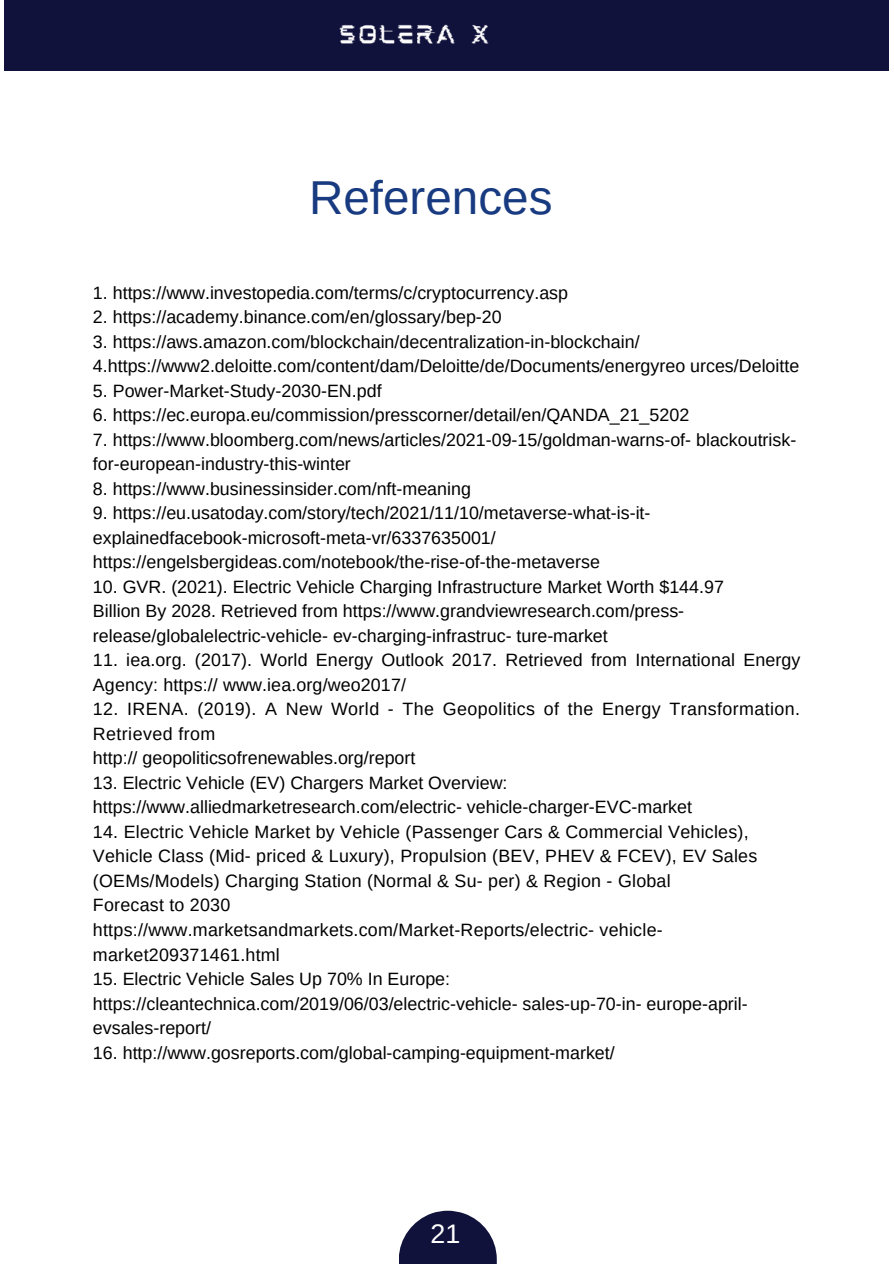
<style>
.page{position:relative;width:894px;height:1264px;background:#fff}
.page>*{position:absolute;margin:0;border:0;box-sizing:border-box;transform-origin:0 0}
.t1{font:47.55px "Arimo";color:#183a80}
.t2{font:26.7px "Arimo";color:#fff}
.t3{font:17.85px/24.5px "Arimo";color:#000}
.t4{font:17.85px/24.5px "Arimo";letter-spacing:.025em;color:#000}
</style>
<div class="page">
<div style="left:4px;top:0;width:885px;height:71px;background:#10123c"></div>
<img style="left:339px;top:24px;width:150px;height:20px">
<svg style="left:399px;top:1210px;width:97px;height:53px"></svg>
<p class="t1" style="left:309px;top:170px;width:245px">References</p>
<p class="t3" style="left:93px;top:280px;width:476px">1. https://www.investopedia.com/terms/c/cryptocurrency.asp</p>
<h1 class="t3" style="left:93px;top:305px;width:410px">2. https://academy.binance.com/en/glossary/bep-20</h1>
<p class="t3" style="left:93px;top:329px;width:707px">3. https://aws.amazon.com/blockchain/decentralization-in-blockchain/<br>4.https://www2.deloitte.com/content/dam/Deloitte/de/Documents/energyreo urces/Deloitte</p>
<p class="t3" style="left:93px;top:378px;width:290px">5. Power-Market-Study-2030-EN.pdf</p>
<p class="t3" style="left:93px;top:403px;width:597px">6. https://ec.europa.eu/commission/presscorner/detail/en/QANDA_21_5202</p>
<p class="t3" style="left:93px;top:427px;width:704px">7. https://www.bloomberg.com/news/articles/2021-09-15/goldman-warns-of- blackoutrisk&shy;for-european-industry-this-winter</p>
<p class="t3" style="left:93px;top:476px;width:379px">8. https://www.businessinsider.com/nft-meaning</p>
<p class="t3" style="left:93px;top:501px;width:559px">9. https://eu.usatoday.com/story/tech/2021/11/10/metaverse-what-is-it&shy;explainedfacebook-microsoft-meta-vr/6337635001/ https://engelsbergideas.com/notebook/the-rise-of-the-metaverse</p>
<p class="t3" style="left:93px;top:574px;width:632px">10. GVR. (2021). Electric Vehicle Charging Infrastructure Market Worth $144.97</p>
<p class="t3" style="left:93px;top:599px;width:592px">Billion By 2028. Retrieved from https://www.grandviewresearch.com/press&shy;release/globalelectric-vehicle- ev-charging-infrastruc- ture-market</p>
<p class="t3" style="left:93px;top:648px;width:708px">11. iea.org. (2017). World Energy Outlook 2017. Retrieved from International Energy<br>Agency: https:// www.iea.org/weo2017/</p>
<p class="t4" style="left:93px;top:697px;width:708px">12. IRENA. (2019). A New World - The Geopolitics of the Energy Transformation.<br>Retrieved from</p>
<p class="t3" style="left:93px;top:746px;width:324px">http:// geopoliticsofrenewables.org/report</p>
<p class="t3" style="left:93px;top:770px;width:600px">13. Electric Vehicle (EV) Chargers Market Overview: https://www.alliedmarketresearch.com/electric- vehicle-charger-EVC-market</p>
<p class="t3" style="left:93px;top:819px;width:665px">14. Electric Vehicle Market by Vehicle (Passenger Cars &amp; Commercial Vehicles),<br>Vehicle Class (Mid- priced &amp; Luxury), Propulsion (BEV, PHEV &amp; FCEV), EV Sales (OEMs/Models) Charging Station (Normal &amp; Su- per) &amp; Region - Global</p>
<p class="t3" style="left:93px;top:893px;width:139px">Forecast to 2030</p>
<p class="t3" style="left:93px;top:917px;width:571px">https://www.marketsandmarkets.com/Market-Reports/electric- vehicle&shy;market209371461.html</p>
<p class="t3" style="left:93px;top:966px;width:656px">15. Electric Vehicle Sales Up 70% In Europe: https://cleantechnica.com/2019/06/03/electric-vehicle- sales-up-70-in- europe-april&shy;evsales-report/</p>
<p class="t3" style="left:93px;top:1040px;width:523px">16. http://www.gosreports.com/global-camping-equipment-market/</p>
<p class="t2" style="left:430px;top:1219px;width:31px">21</p>
</div>
